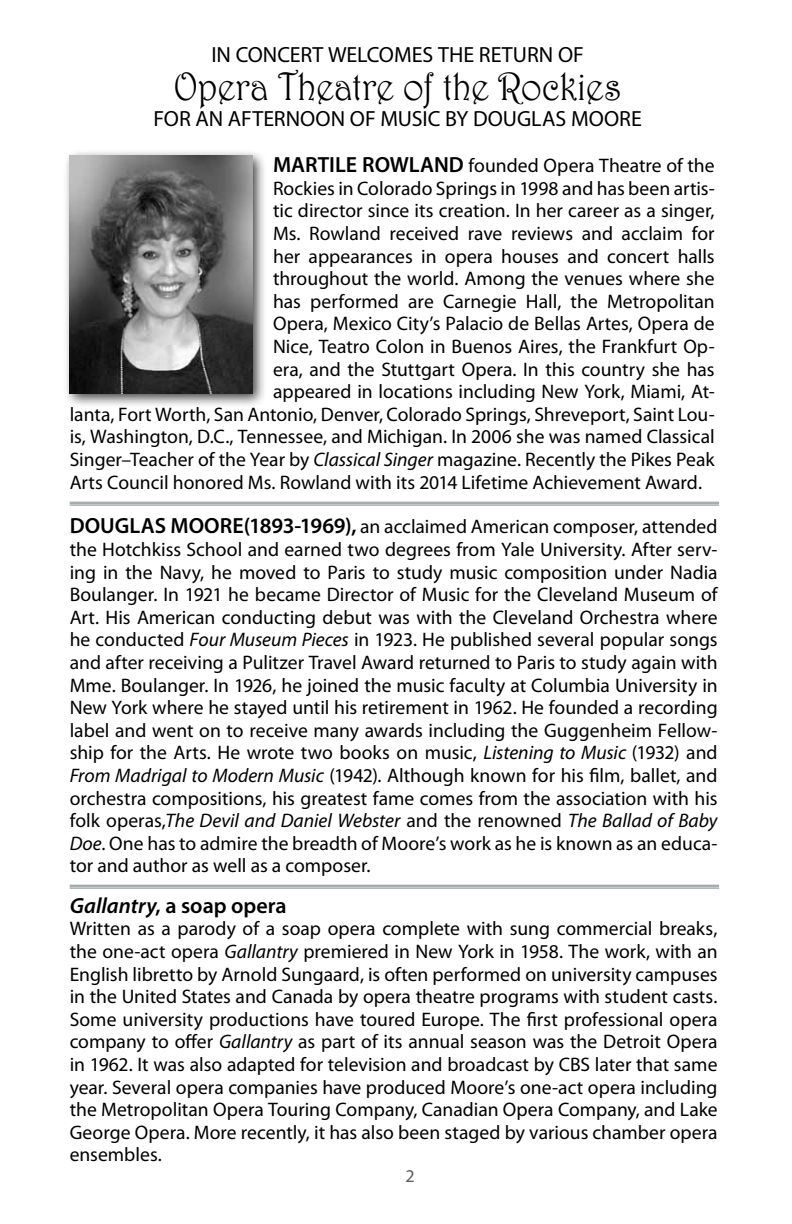
<style>
.page{position:relative;width:792px;height:1224px;background:#fff}
.page>*{position:absolute;margin:0;border:0;box-sizing:border-box;transform-origin:0 0}
.t1{font:39.6px "Harrington";letter-spacing:-.005em;color:#000;scale:.91 1}
.t2{font:22px "Myriad Pro";color:#000}
.t3{font:600 22px "Myriad Pro";color:#000}
.t4{font:19.6px/22.6px "Myriad Pro";color:#000;text-align:justify}
.t5{font:18px "Myriad Pro";color:#585e5c}
.s1{font-weight:600;font-size:22px}
.s2{font-style:italic}
</style>
<div class="page">
<div style="left:63px;top:149px;width:204px;height:260px;background:#000;opacity:.75"></div>
<img style="left:70px;top:155px;width:182px;height:238px">
<hr style="left:70px;top:502px;width:649px;height:1px;background:#959c9d">
<hr style="left:70px;top:503px;width:649px;height:1px;background:#959c9d">
<hr style="left:70px;top:505px;width:649px;height:1px;background:#959c9d">
<hr style="left:70px;top:885px;width:649px;height:1px;background:#959c9d">
<hr style="left:70px;top:886px;width:649px;height:1px;background:#959c9d">
<hr style="left:70px;top:888px;width:649px;height:1px;background:#959c9d">
<p class="t2" style="left:211px;top:41px;width:374px">IN CONCERT WELCOMES THE RETURN OF</p>
<h1 class="t1" style="left:174px;top:62px;width:493px">Opera Theatre of the Rockies</h1>
<p class="t2" style="left:153px;top:105px;width:490px">FOR AN AFTERNOON OF MUSIC BY DOUGLAS MOORE</p>
<p class="t4" style="left:273px;top:154px;width:443px"><span class="s1">MARTILE ROWLAND</span> founded Opera Theatre of the</p>
<p class="t4" style="left:273px;top:177px;width:443px">Rockies in Colorado Springs in 1998 and has been artis-</p>
<p class="t4" style="left:273px;top:199px;width:443px">tic director since its creation. In her career as a singer,</p>
<p class="t4" style="left:273px;top:222px;width:443px">Ms. Rowland received rave reviews and acclaim for</p>
<p class="t4" style="left:273px;top:244px;width:443px">her appearances in opera houses and concert halls</p>
<p class="t4" style="left:273px;top:267px;width:443px">throughout the world. Among the venues where she</p>
<p class="t4" style="left:273px;top:290px;width:443px">has performed are Carnegie Hall, the Metropolitan</p>
<p class="t4" style="left:273px;top:312px;width:443px">Opera, Mexico City’s Palacio de Bellas Artes, Opera de</p>
<p class="t4" style="left:273px;top:335px;width:443px">Nice, Teatro Colon in Buenos Aires, the Frankfurt Op-</p>
<p class="t4" style="left:273px;top:357px;width:443px">era, and the Stuttgart Opera. In this country she has</p>
<p class="t4" style="left:273px;top:380px;width:443px">appeared in locations including New York, Miami, At-</p>
<p class="t4" style="left:70px;top:403px;width:647px">lanta, Fort Worth, San Antonio, Denver, Colorado Springs, Shreveport, Saint Lou-</p>
<p class="t4" style="left:70px;top:425px;width:647px">is, Washington, D.C., Tennessee, and Michigan. In 2006 she was named Classical</p>
<p class="t4" style="left:70px;top:448px;width:647px">Singer–Teacher of the Year by <span class="s2">Classical Singer</span> magazine. Recently the Pikes Peak</p>
<p class="t4" style="left:70px;top:470px;width:634px">Arts Council honored Ms. Rowland with its 2014 Lifetime Achievement Award.</p>
<p class="t4" style="left:70px;top:515px;width:650px"><span class="s1">DOUGLAS MOORE(1893-1969),</span> an acclaimed American composer, attended the Hotchkiss School and earned two degrees from Yale University. After serv&shy;ing in the Navy, he moved to Paris to study music composition under Nadia Boulanger. In 1921 he became Director of Music for the Cleveland Museum of Art. His American conducting debut was with the Cleveland Orchestra where he conducted <span class="s2">Four Museum Pieces</span> in 1923. He published several popular songs and after receiving a Pulitzer Travel Award returned to Paris to study again with Mme. Boulanger. In 1926, he joined the music faculty at Columbia University in New York where he stayed until his retirement in 1962. He founded a recording label and went on to receive many awards including the Guggenheim Fellow&shy;ship for the Arts. He wrote two books on music, <span class="s2">Listening to Music</span> (1932) and <span class="s2">From Madrigal to Modern Music</span> (1942). Although known for his film, ballet, and orchestra compositions, his greatest fame comes from the association with his folk operas,<span class="s2">The Devil and Daniel Webster</span> and the renowned <span class="s2">The Ballad of Baby Doe</span>. One has to admire the breadth of Moore’s work as he is known as an educa&shy;tor and author as well as a composer.</p>
<p class="t3" style="left:70px;top:891px;width:219px"><span class="s2">Gallantry</span>, a soap opera</p>
<p class="t4" style="left:70px;top:917px;width:649px">Written as a parody of a soap opera complete with sung commercial breaks, the one-act opera <span class="s2">Gallantry</span> premiered in New York in 1958. The work, with an English libretto by Arnold Sungaard, is often performed on university campuses in the United States and Canada by opera theatre programs with student casts.<br>Some university productions have toured Europe. The first professional opera company to offer <span class="s2">Gallantry</span> as part of its annual season was the Detroit Opera in 1962. It was also adapted for television and broadcast by CBS later that same year. Several opera companies have produced Moore’s one-act opera including the Metropolitan Opera Touring Company, Canadian Opera Company, and Lake George Opera. More recently, it has also been staged by various chamber opera ensembles.</p>
<p class="t5" style="left:405px;top:1165px;width:11px">2</p>
</div>
